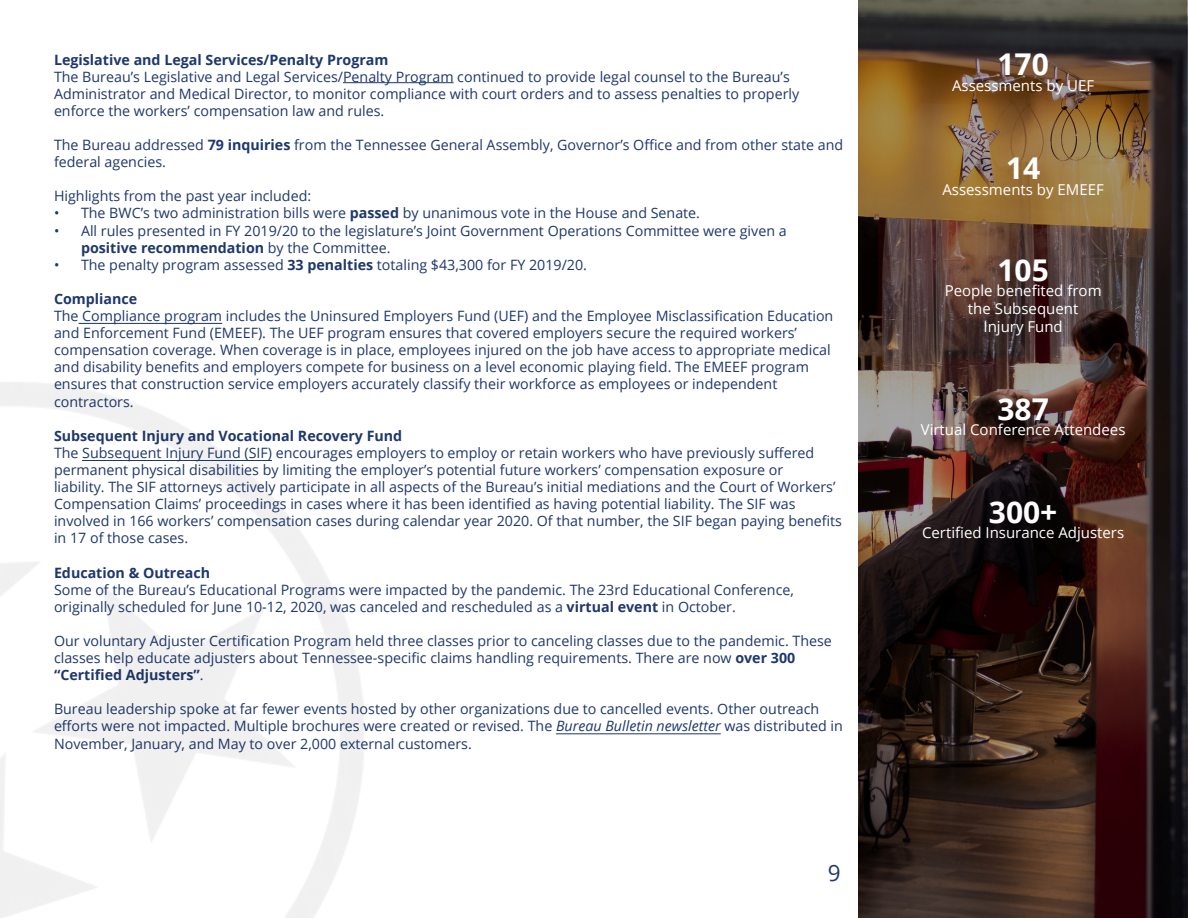
<style>
.page{position:relative;width:1188px;height:918px;background:#fff}
.page>*{position:absolute;margin:0;border:0;box-sizing:border-box;transform-origin:0 0}
.t1{font:700 30px "Open Sans";color:#fff}
.t2{font:22.5px "Open Sans";color:#1e376d}
.t3{font:15px/18px "Open Sans";color:#fff;text-align:center}
.t4{font:14.25px/17.1px "Open Sans";color:#1e376d}
.t5{font:700 14.25px "Open Sans";color:#1e376d}
.s1{font-weight:700}
.s2{font-style:italic}
</style>
<div class="page">
<hr style="left:343px;top:82px;width:111px;height:1px;background:#1e376d">
<img style="left:858px;top:0;width:329px;height:918px">
<div style="left:1003px;top:56px;width:63px;height:38px;background:#231f20;opacity:.08"></div>
<div style="left:955px;top:82px;width:157px;height:30px;background:#231f20;opacity:.08"></div>
<div style="left:1011px;top:161px;width:47px;height:36px;background:#231f20;opacity:.08"></div>
<div style="left:946px;top:186px;width:175px;height:30px;background:#231f20;opacity:.08"></div>
<div style="left:1003px;top:262px;width:63px;height:38px;background:#231f20;opacity:.08"></div>
<div style="left:949px;top:288px;width:170px;height:66px;background:#231f20;opacity:.08"></div>
<div style="left:1002px;top:400px;width:64px;height:39px;background:#231f20;opacity:.08"></div>
<div style="left:924px;top:427px;width:219px;height:27px;background:#231f20;opacity:.08"></div>
<div style="left:993px;top:503px;width:82px;height:39px;background:#231f20;opacity:.08"></div>
<div style="left:925px;top:529px;width:216px;height:31px;background:#231f20;opacity:.08"></div>
<hr style="left:79px;top:323px;width:143px;height:1px;background:#1e376d">
<hr style="left:82px;top:460px;width:190px;height:1px;background:#1e376d">
<hr style="left:556px;top:733px;width:165px;height:1px;background:#1e376d">
<p class="t5" style="left:54px;top:49px;width:336px">Legislative and Legal Services/Penalty Program</p>
<p class="t4" style="left:54px;top:68px;width:747px">The Bureau’s Legislative and Legal Services/Penalty Program continued to provide legal counsel to the Bureau’s<br>Administrator and Medical Director, to monitor compliance with court orders and to assess penalties to properly enforce the workers’ compensation law and rules.</p>
<p class="t4" style="left:54px;top:136px;width:791px">The Bureau addressed <span class="s1">79 inquiries</span> from the Tennessee General Assembly, Governor’s Office and from other state and federal agencies.</p>
<p class="t4" style="left:54px;top:187px;width:259px">Highlights from the past year included:</p>
<p class="t4" style="left:54px;top:204px;width:648px">• The BWC’s two administration bills were <span class="s1">passed</span> by unanimous vote in the House and Senate.</p>
<p class="t4" style="left:81px;top:221px;width:707px;text-indent:-27px">• All rules presented in FY 2019/20 to the legislature’s Joint Government Operations Committee were given a <span class="s1">positive recommendation</span> by the Committee.</p>
<p class="t4" style="left:54px;top:256px;width:535px">• The penalty program assessed <span class="s1">33 penalties</span> totaling $43,300 for FY 2019/20.</p>
<p class="t4" style="left:54px;top:290px;width:781px"><span class="s1">Compliance<br></span>The Compliance program includes the Uninsured Employers Fund (UEF) and the Employee Misclassification Education and Enforcement Fund (EMEEF). The UEF program ensures that covered employers secure the required workers’ compensation coverage. When coverage is in place, employees injured on the job have access to appropriate medical and disability benefits and employers compete for business on a level economic playing field. The EMEEF program ensures that construction service employers accurately classify their workforce as employees or independent contractors.</p>
<p class="t4" style="left:54px;top:427px;width:790px"><span class="s1">Subsequent Injury and Vocational Recovery Fund<br></span>The Subsequent Injury Fund (SIF) encourages employers to employ or retain workers who have previously suffered permanent physical disabilities by limiting the employer’s potential future workers’ compensation exposure or<br>liability. The SIF attorneys actively participate in all aspects of the Bureau’s initial mediations and the Court of Workers’ Compensation Claims’ proceedings in cases where it has been identified as having potential liability. The SIF was involved in 166 workers’ compensation cases during calendar year 2020. Of that number, the SIF began paying benefits in 17 of those cases.</p>
<p class="t4" style="left:54px;top:563px;width:741px"><span class="s1">Education &amp; Outreach<br></span>Some of the Bureau’s Educational Programs were impacted by the pandemic. The 23rd Educational Conference, originally scheduled for June 10-12, 2020, was canceled and rescheduled as a <span class="s1">virtual event</span> in October.</p>
<p class="t4" style="left:54px;top:632px;width:779px">Our voluntary Adjuster Certification Program held three classes prior to canceling classes due to the pandemic. These classes help educate adjusters about Tennessee-specific claims handling requirements. There are now <span class="s1">over 300 “Certified Adjusters”</span>.</p>
<p class="t4" style="left:54px;top:700px;width:790px">Bureau leadership spoke at far fewer events hosted by other organizations due to cancelled events. Other outreach efforts were not impacted. Multiple brochures were created or revised. The <span class="s2">Bureau Bulletin newsletter</span> was distributed in<br>November, January, and May to over 2,000 external customers.</p>
<h2 class="t2" style="left:828px;top:858px;width:14px">9</h2>
<p class="t1" style="left:997px;top:43px;width:53px">170</p>
<p class="t3" style="left:952px;top:76px;width:144px">Assessments by UEF</p>
<p class="t1" style="left:1006px;top:147px;width:36px">14</p>
<p class="t3" style="left:942px;top:180px;width:163px">Assessments by EMEEF</p>
<p class="t1" style="left:997px;top:249px;width:53px">105</p>
<p class="t3" style="left:945px;top:281px;width:158px">People benefited from the Subsequent<br>Injury Fund</p>
<p class="t1" style="left:997px;top:388px;width:53px">387</p>
<p class="t3" style="left:921px;top:420px;width:206px">Virtual Conference Attendees</p>
<p class="t1" style="left:989px;top:490px;width:70px">300+</p>
<p class="t3" style="left:922px;top:523px;width:204px">Certified Insurance Adjusters</p>
</div>
